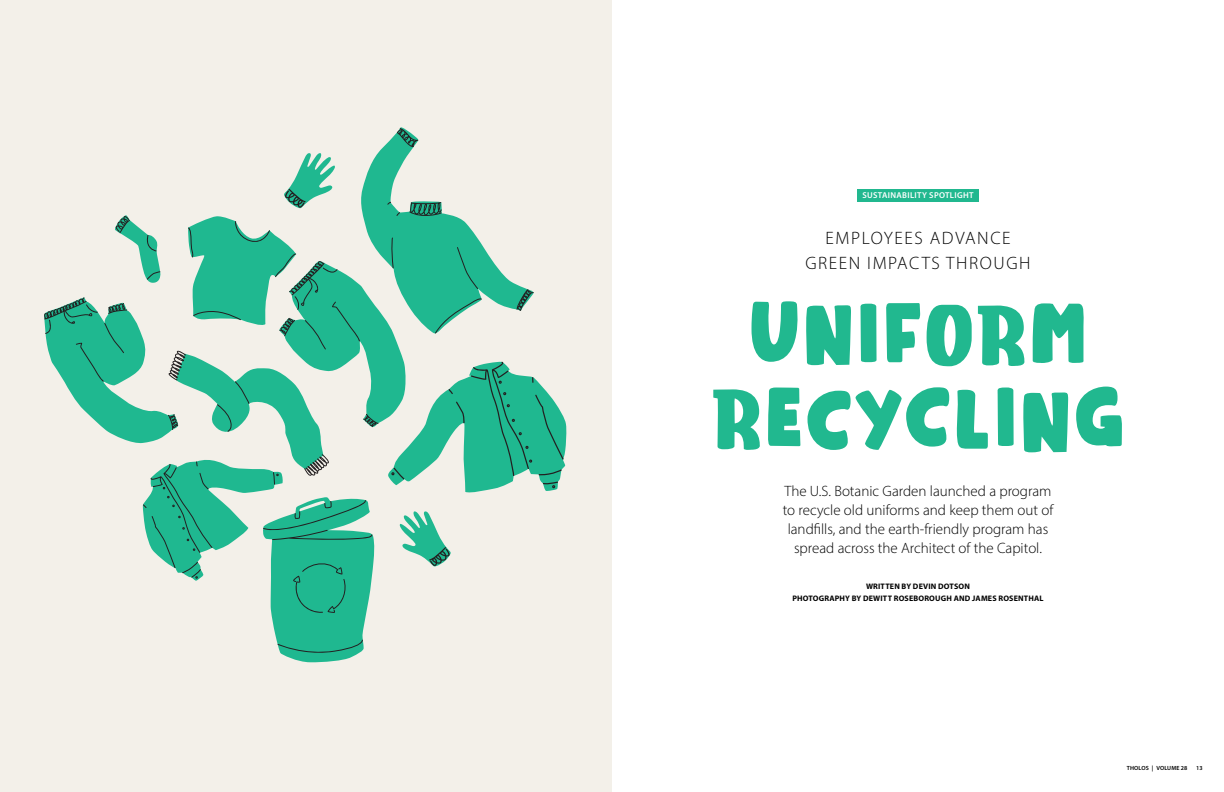
<style>
.page{position:relative;width:1224px;height:792px;background:#fff}
.page>*{position:absolute;margin:0;border:0;box-sizing:border-box;transform-origin:0 0}
.t1{font:86px/83.9px "Munfon Reguler";letter-spacing:.06em;color:#21b88f;text-align:center}
.t2{font:300 18px/25px "Myriad Pro";letter-spacing:.09em;color:#000;text-align:center}
.t3{font:300 15px/19px "Myriad Pro";color:#000;text-align:center}
.t4{font:600 8.5px "Myriad Pro";letter-spacing:.04em;color:#fff}
.t5{font:700 8px "Myriad Pro";letter-spacing:.02em;color:#000}
.t6{font:600 6px "Myriad Pro";letter-spacing:.02em;color:#000}
</style>
<div class="page">
<div style="left:0;top:0;width:612px;height:792px;background:#f3f0e9"></div>
<svg style="left:44px;top:127px;width:523px;height:535px"></svg>
<div style="left:857px;top:189px;width:122px;height:12px;background:#21b88f"></div>
<h2 class="t4" style="left:862px;top:190px;width:113px">SUSTAINABILITY SPOTLIGHT</h2>
<h2 class="t2" style="left:805px;top:225px;width:227px">EMPLOYEES ADVANCE<br>GREEN IMPACTS THROUGH</h2>
<h2 class="t1" style="left:713px;top:300px;width:412px">UNIFORM<br>RECYCLING</h2>
<p class="t3" style="left:783px;top:481px;width:272px">The U.S. Botanic Garden launched a program to recycle old uniforms and keep them out of landfills, and the earth-friendly program has spread across the Architect of the Capitol.</p>
<p class="t5" style="left:866px;top:581px;width:105px">WRITTEN BY DEVIN DOTSON</p>
<p class="t5" style="left:792px;top:593px;width:253px">PHOTOGRAPHY BY DEWITT ROSEBOROUGH AND JAMES ROSENTHAL</p>
<p class="t6" style="left:1127px;top:764px;width:62px">THOLOS | VOLUME 28</p>
<p class="t6" style="left:1196px;top:764px;width:8px">13</p>
</div>
